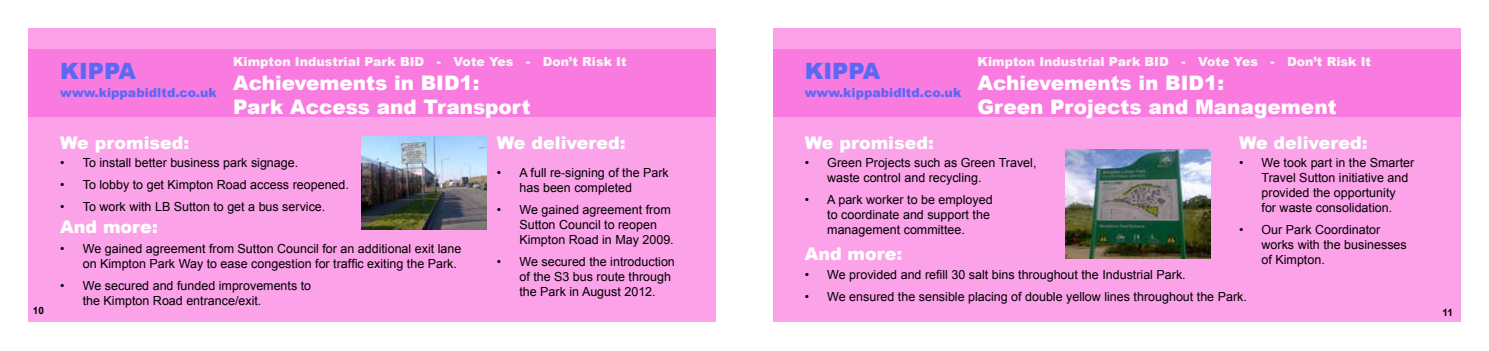
<style>
.page{position:relative;width:1489px;height:351px;background:#fff}
.page>*{position:absolute;margin:0;border:0;box-sizing:border-box;transform-origin:0 0}
.t1{font:900 22.5px "Arial";color:#5c68f3}
.t2{font:900 20px/24px "Arial";color:#fff}
.t3{font:900 17.5px "Arial";color:#fff}
.t4{font:12.5px/15px "Arial";color:#000}
.t5{font:900 12.5px "Arial";color:#f7f6f5}
.t6{font:900 12.5px "Arial";color:#5c68f3}
.t7{font:700 10px "Arial";color:#000}
</style>
<div class="page">
<div style="left:772px;top:28px;width:688px;height:293px;background:#fba2e9"></div>
<div style="left:772px;top:49px;width:688px;height:68px;background:#fa7be0"></div>
<div style="left:28px;top:28px;width:688px;height:293px;background:#fba2e9"></div>
<div style="left:28px;top:49px;width:688px;height:68px;background:#fa7be0"></div>
<img style="left:361px;top:136px;width:125px;height:94px">
<img style="left:1065px;top:150px;width:145px;height:108px">
<h1 class="t1" style="left:60px;top:55px;width:77px">KIPPA</h1>
<p class="t6" style="left:60px;top:83px;width:158px">www.kippabidltd.co.uk</p>
<p class="t5" style="left:233px;top:52px;width:395px">Kimpton Industrial Park BID - Vote Yes - Don’t Risk It</p>
<h2 class="t2" style="left:233px;top:70px;width:299px">Achievements in BID1:<br>Park Access and Transport</h2>
<h1 class="t1" style="left:804px;top:55px;width:77px">KIPPA</h1>
<p class="t6" style="left:804px;top:83px;width:158px">www.kippabidltd.co.uk</p>
<p class="t5" style="left:977px;top:52px;width:395px">Kimpton Industrial Park BID - Vote Yes - Don’t Risk It</p>
<h2 class="t2" style="left:977px;top:70px;width:360px">Achievements in BID1:<br>Green Projects and Management</h2>
<h3 class="t3" style="left:60px;top:130px;width:131px">We promised:</h3>
<h3 class="t3" style="left:497px;top:130px;width:130px">We delivered:</h3>
<h3 class="t3" style="left:804px;top:130px;width:131px">We promised:</h3>
<h3 class="t3" style="left:1238px;top:130px;width:130px">We delivered:</h3>
<p class="t4" style="left:827px;top:155px;width:211px;text-indent:-22px">• Green Projects such as Green Travel, waste control and recycling.</p>
<p class="t4" style="left:827px;top:192px;width:167px;text-indent:-22px">• A park worker to be employed to coordinate and support the management committee.</p>
<p class="t4" style="left:1261px;top:155px;width:154px;text-indent:-22px">• We took part in the Smarter<br>Travel Sutton initiative and provided the opportunity<br>for waste consolidation.</p>
<p class="t4" style="left:1261px;top:222px;width:147px;text-indent:-22px">• Our Park Coordinator works with the businesses of Kimpton.</p>
<p class="t4" style="left:60px;top:155px;width:239px">• To install better business park signage.</p>
<p class="t4" style="left:60px;top:177px;width:290px">• To lobby to get Kimpton Road access reopened.</p>
<p class="t4" style="left:60px;top:199px;width:266px">• To work with LB Sutton to get a bus service.</p>
<p class="t4" style="left:519px;top:165px;width:151px;text-indent:-22px">• A full re-signing of the Park has been completed</p>
<p class="t4" style="left:519px;top:202px;width:156px;text-indent:-22px">• We gained agreement from<br>Sutton Council to reopen<br>Kimpton Road in May 2009.</p>
<p class="t4" style="left:519px;top:254px;width:157px;text-indent:-22px">• We secured the introduction of the S3 bus route through the Park in August 2012.</p>
<h3 class="t3" style="left:60px;top:214px;width:99px">And more:</h3>
<p class="t4" style="left:83px;top:241px;width:380px;text-indent:-22px">• We gained agreement from Sutton Council for an additional exit lane on Kimpton Park Way to ease congestion for traffic exiting the Park.</p>
<p class="t4" style="left:83px;top:278px;width:230px;text-indent:-22px">• We secured and funded improvements to the Kimpton Road entrance/exit.</p>
<h3 class="t3" style="left:804px;top:241px;width:99px">And more:</h3>
<p class="t4" style="left:804px;top:267px;width:382px">• We provided and refill 30 salt bins throughout the Industrial Park.</p>
<p class="t4" style="left:804px;top:289px;width:443px">• We ensured the sensible placing of double yellow lines throughout the Park.</p>
<p class="t7" style="left:33px;top:303px;width:13px">10</p>
<p class="t7" style="left:1442px;top:305px;width:12px">11</p>
</div>
